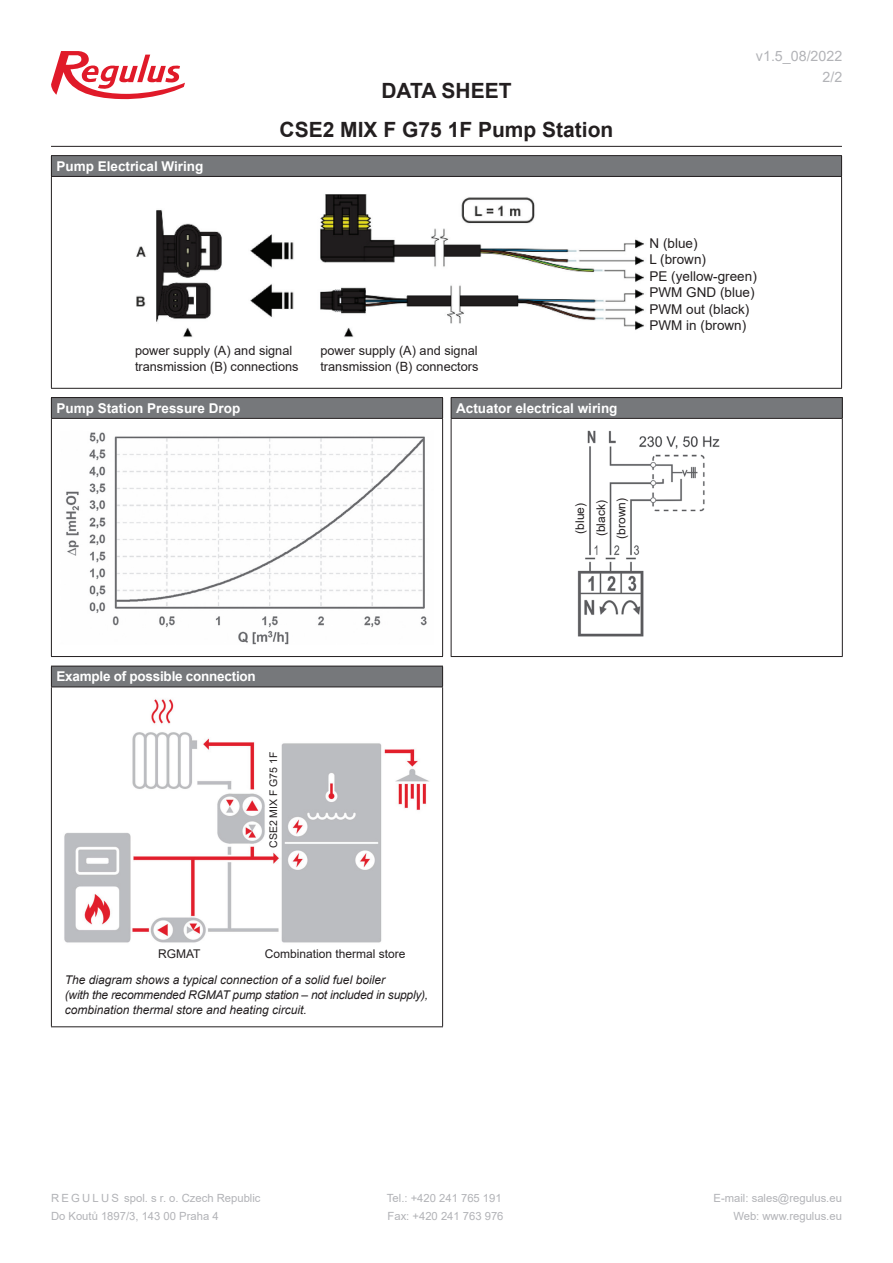
<style>
.page{position:relative;width:893px;height:1263px;background:#fff}
.page>*{position:absolute;margin:0;border:0;box-sizing:border-box;transform-origin:0 0}
.t1{font:700 21px/39.3px "Arial";color:#231f20;text-align:center}
.t2{font:14.25px/21px "Arial";color:#b2b3b7;text-align:right}
.t3{font:13.5px/16.5px "Arial";color:#231f20}
.t4{font:700 13.5px "Arial";color:#fff}
.t5{font:700 13.5px "Arial";letter-spacing:-.02em;color:#fff}
.t6{font:12.75px/16.5px "Arial";color:#231f20}
.t7{font:italic 12px/15px "Arial";color:#231f20}
.t8{font:12px/20.5px "Arial";color:#231f20;text-align:center}
.t9{font:11.25px "Arial";color:#b2b3b7}
.t10{font:10.5px "Arial";color:#231f20}
</style>
<div class="page">
<svg style="left:51px;top:51px;width:134px;height:48px"></svg>
<hr style="left:51px;top:146px;width:791px;height:1px;background:#231f20">
<div style="left:51px;top:398px;width:392px;height:20px;background:#76787b"></div>
<svg style="left:442px;top:398px;width:1px;height:20px"></svg>
<hr style="left:51px;top:397px;width:392px;height:1px;background:#231f20">
<svg style="left:51px;top:398px;width:1px;height:20px"></svg>
<hr style="left:51px;top:418px;width:392px;height:1px;background:#231f20">
<hr style="left:51px;top:419px;width:1px;height:237px;background:#231f20">
<hr style="left:51px;top:656px;width:392px;height:1px;background:#231f20">
<hr style="left:442px;top:419px;width:1px;height:237px;background:#231f20">
<img style="left:66px;top:432px;width:361px;height:213px">
<div style="left:451px;top:398px;width:391px;height:20px;background:#76787b"></div>
<svg style="left:842px;top:398px;width:1px;height:20px"></svg>
<hr style="left:451px;top:397px;width:392px;height:1px;background:#231f20">
<svg style="left:451px;top:398px;width:1px;height:20px"></svg>
<hr style="left:451px;top:418px;width:392px;height:1px;background:#231f20">
<hr style="left:451px;top:419px;width:1px;height:237px;background:#231f20">
<hr style="left:451px;top:656px;width:392px;height:1px;background:#231f20">
<hr style="left:842px;top:419px;width:1px;height:237px;background:#231f20">
<img style="left:577px;top:430px;width:143px;height:207px">
<div style="left:571px;top:494px;width:17px;height:49px;background:#fff"></div>
<div style="left:594px;top:494px;width:14px;height:49px;background:#fff"></div>
<div style="left:614px;top:494px;width:14px;height:49px;background:#fff"></div>
<div style="left:51px;top:156px;width:791px;height:20px;background:#76787b"></div>
<svg style="left:841px;top:156px;width:1px;height:20px"></svg>
<hr style="left:51px;top:155px;width:791px;height:1px;background:#231f20">
<svg style="left:51px;top:156px;width:1px;height:20px"></svg>
<hr style="left:51px;top:176px;width:791px;height:1px;background:#231f20">
<hr style="left:51px;top:177px;width:1px;height:211px;background:#231f20">
<hr style="left:51px;top:388px;width:791px;height:1px;background:#231f20">
<hr style="left:841px;top:177px;width:1px;height:211px;background:#231f20">
<img style="left:136px;top:194px;width:508px;height:143px">
<div style="left:51px;top:666px;width:392px;height:21px;background:#76787b"></div>
<svg style="left:442px;top:667px;width:1px;height:19px"></svg>
<hr style="left:51px;top:666px;width:392px;height:1px;background:#231f20">
<svg style="left:51px;top:666px;width:1px;height:20px"></svg>
<hr style="left:51px;top:686px;width:392px;height:1px;background:#231f20">
<hr style="left:51px;top:687px;width:1px;height:339px;background:#231f20">
<hr style="left:51px;top:1026px;width:392px;height:1px;background:#231f20">
<hr style="left:442px;top:687px;width:1px;height:339px;background:#231f20">
<img style="left:64px;top:699px;width:365px;height:244px">
<p class="t4" style="left:57px;top:157px;width:148px">Pump Electrical Wiring</p>
<h1 class="t1" style="left:280px;top:71px;width:335px">DATA SHEET<br>CSE2 MIX F G75 1F Pump Station</h1>
<p class="t6" style="left:135px;top:342px;width:165px">power supply (A) and signal transmission (B) connections</p>
<p class="t6" style="left:320px;top:342px;width:159px">power supply (A) and signal transmission (B) connectors</p>
<p class="t4" style="left:57px;top:399px;width:185px">Pump Station Pressure Drop</p>
<p class="t4" style="left:456px;top:399px;width:163px">Actuator electrical wiring</p>
<p class="t2" style="left:756px;top:46px;width:88px">v1.5_08/2022<br>2/2</p>
<p class="t3" style="left:649px;top:235px;width:109px">N (blue)<br>L (brown)<br>PE (yellow-green)<br>PWM GND (blue)<br>PWM out (black)<br>PWM in (brown)</p>
<p class="t8" style="left:570px;top:539px;width:42px;rotate:-90deg">(blue) (black) (brown)</p>
<p class="t5" style="left:57px;top:667px;width:201px">Example of possible connection</p>
<p class="t10" style="left:266px;top:848px;width:98px;rotate:-90deg">CSE2 MIX F G75 1F</p>
<p class="t8" style="left:158px;top:944px;width:44px">RGMAT</p>
<p class="t8" style="left:265px;top:944px;width:142px">Combination thermal store</p>
<p class="t7" style="left:65px;top:973px;width:365px">The diagram shows a typical connection of a solid fuel boiler<br>(with the recommended RGMAT pump station – not included in supply), combination thermal store and heating circuit.</p>
<p class="t9" style="left:51px;top:1190px;width:211px">R E G U L U S spol. s r. o. Czech Republic</p>
<p class="t9" style="left:387px;top:1190px;width:116px">Tel.: +420 241 765 191</p>
<p class="t9" style="left:714px;top:1190px;width:130px">E-mail: sales@regulus.eu</p>
<p class="t9" style="left:51px;top:1209px;width:169px">Do Koutů 1897/3, 143 00 Praha 4</p>
<p class="t9" style="left:388px;top:1209px;width:118px">Fax: +420 241 763 976</p>
<p class="t9" style="left:733px;top:1209px;width:110px">Web: www.regulus.eu</p>
</div>
